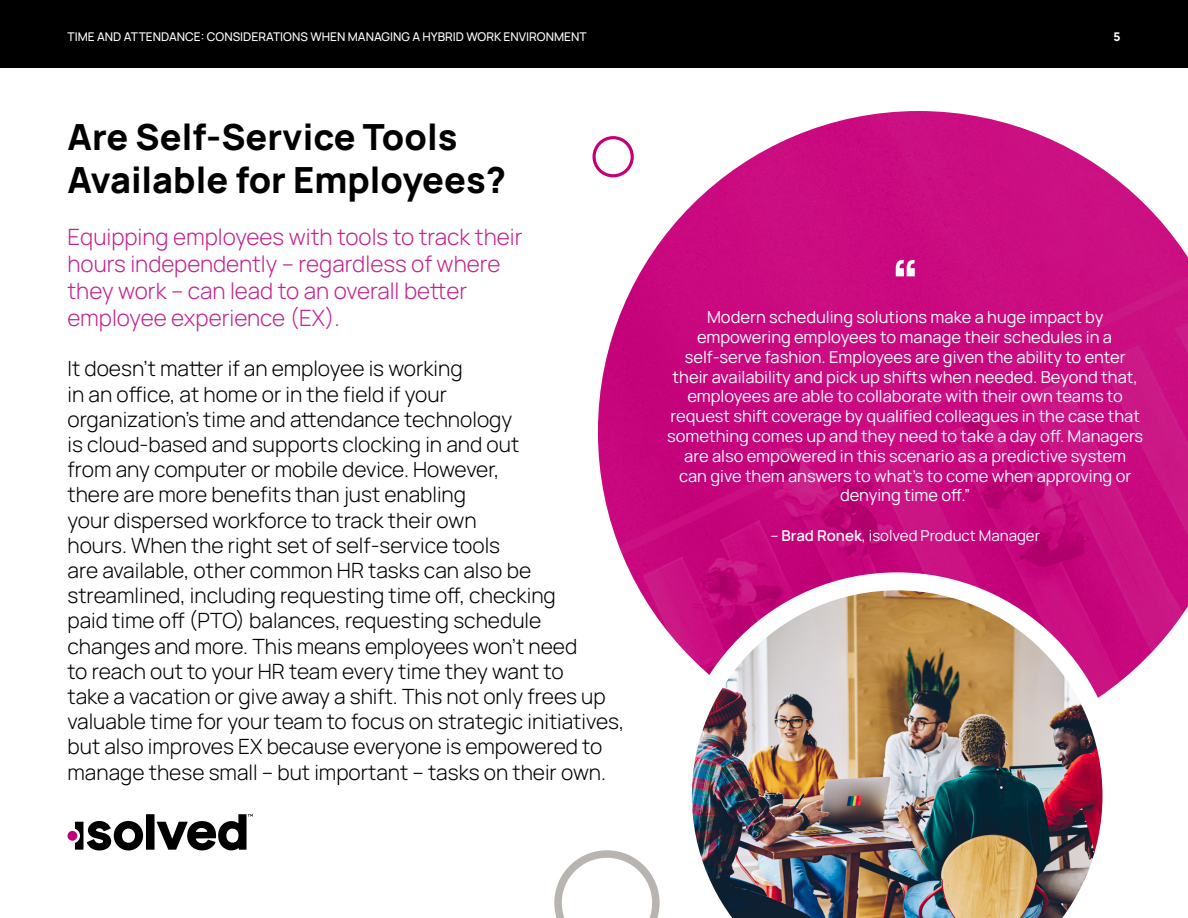
<style>
.page{position:relative;width:1188px;height:918px;background:#fff}
.page>*{position:absolute;margin:0;border:0;box-sizing:border-box;transform-origin:0 0}
.t1{font:800 60px "Manrope";color:#fff}
.t2{font:800 36px/43.2px "Manrope";color:#000}
.t3{font:300 22.5px/27px "Manrope";color:#c2248f}
.t4{font:300 21px/25.2px "Manrope";color:#000}
.t5{font:16.5px/19.8px "Manrope";color:#fff;text-align:center}
.t6{font:15px "Manrope";color:#fff}
.t7{font:500 12px "Manrope";color:#fff}
.t8{font:800 12px "Manrope";color:#fff}
.s1{font-weight:600}
</style>
<div class="page">
<img style="left:598px;top:111px;width:590px;height:571px">
<div style="left:0;top:0;width:1188px;height:68px;background:#000"></div>
<img style="left:674px;top:572px;width:446px;height:346px">
<div style="left:68px;top:831px;width:9px;height:10px;background:#c20077;border-radius:50%"></div>
<svg style="left:75px;top:814px;width:178px;height:36px"></svg>
<svg style="left:554px;top:850px;width:106px;height:68px"></svg>
<div style="left:592px;top:136px;width:42px;height:41px;border:3px solid #c20077;border-radius:50%"></div>
<p class="t7" style="left:68px;top:28px;width:521px">TIME AND ATTENDANCE: CONSIDERATIONS WHEN MANAGING A HYBRID WORK ENVIRONMENT</p>
<p class="t8" style="left:1113px;top:28px;width:9px">5</p>
<h2 class="t2" style="left:68px;top:113px;width:440px">Are Self-Service Tools<br>Available for Employees?</h2>
<p class="t3" style="left:68px;top:222px;width:457px">Equipping employees with tools to track their hours independently – regardless of where they work – can lead to an overall better employee experience (EX).</p>
<p class="t4" style="left:68px;top:355px;width:558px">It doesn’t matter if an employee is working<br>in an office, at home or in the field if your<br>organization’s time and attendance technology<br>is cloud-based and supports clocking in and out<br>from any computer or mobile device. However,<br>there are more benefits than just enabling<br>your dispersed workforce to track their own<br>hours. When the right set of self-service tools<br>are available, other common HR tasks can also be streamlined, including requesting time off, checking<br>paid time off (PTO) balances, requesting schedule changes and more. This means employees won’t need<br>to reach out to your HR team every time they want to<br>take a vacation or give away a shift. This not only frees up valuable time for your team to focus on strategic initiatives, but also improves EX because everyone is empowered to manage these small – but important – tasks on their own.</p>
<h1 class="t1" style="left:891px;top:239px;width:30px">“</h1>
<p class="t5" style="left:667px;top:307px;width:478px">Modern scheduling solutions make a huge impact by empowering employees to manage their schedules in a self-serve fashion. Employees are given the ability to enter their availability and pick up shifts when needed. Beyond that, employees are able to collaborate with their own teams to request shift coverage by qualified colleagues in the case that something comes up and they need to take a day off. Managers are also empowered in this scenario as a predictive system<br>can give them answers to what’s to come when approving or denying time off.”</p>
<p class="t6" style="left:770px;top:525px;width:271px">– <span class="s1">Brad Ronek</span>, isolved Product Manager</p>
</div>
